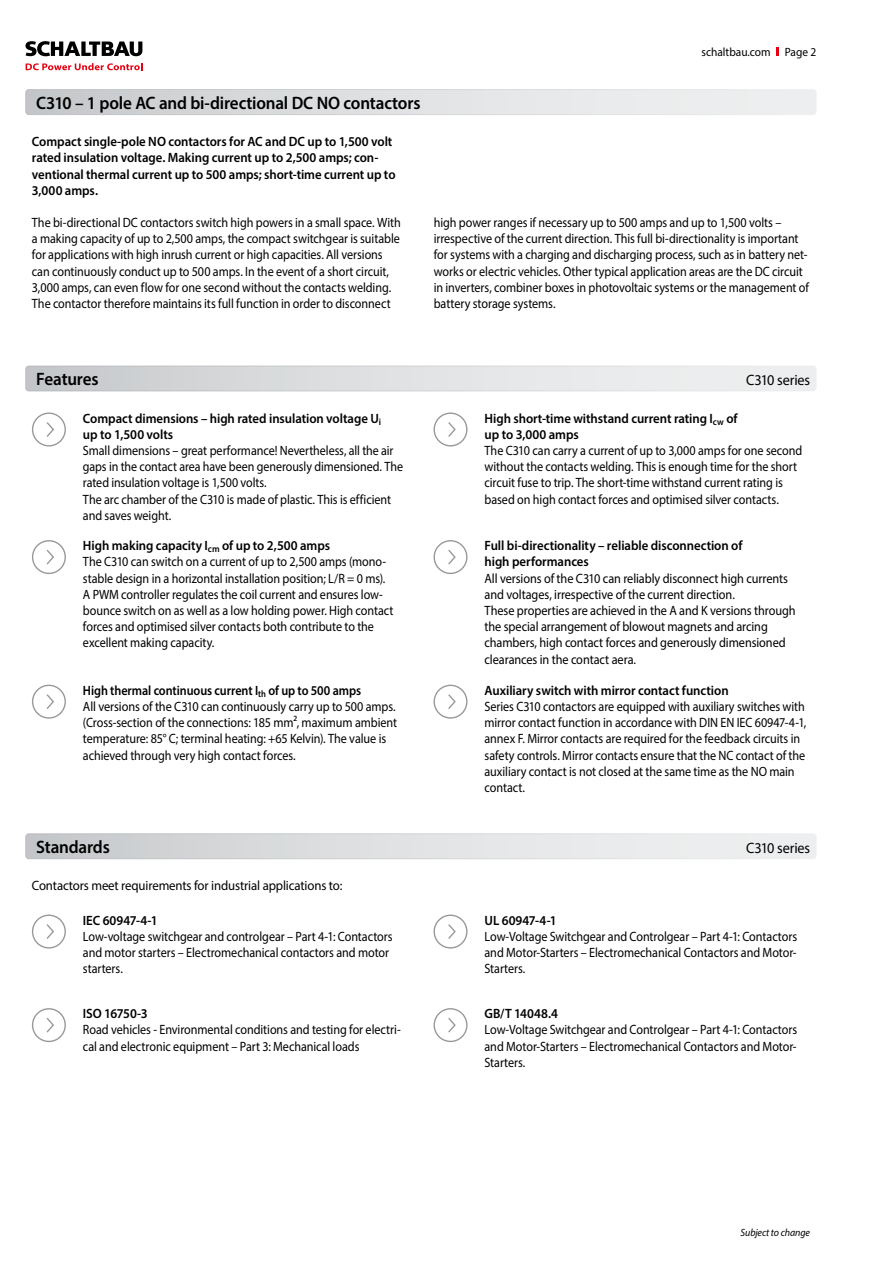
<style>
.page{position:relative;width:893px;height:1263px;background:#fff}
.page>*{position:absolute;margin:0;border:0;box-sizing:border-box;transform-origin:0 0}
.t1{font:600 18px "Myriad Pro";letter-spacing:-.01em;color:#000;scale:.95 1}
.t2{font:15px "Myriad Pro";letter-spacing:-.01em;color:#000;scale:.95 1}
.t3{font:13.5px/16.2px "Myriad Pro";letter-spacing:-.005em;color:#000;scale:.9 1}
.t4{font:13.5px/16.2px "Myriad Pro";letter-spacing:-.005em;color:#000;scale:.91 1}
.t5{font:600 13.5px/16.2px "Myriad Pro";letter-spacing:-.005em;color:#000;scale:.95 1}
.t6{font:13.5px "Myriad Pro";letter-spacing:-.005em;color:#000;scale:.95 1}
.t7{font:600 13.5px "Myriad Pro";letter-spacing:-.025em;color:#000;scale:.95 1}
.t8{font:12px "Myriad Pro";color:#000;scale:.95 1}
.t9{font:italic 10.5px "Myriad Pro";letter-spacing:-.01em;color:#000;scale:.95 1}
.s1{font-weight:600}
.s2{color:#fff}
</style>
<div class="page">
<svg style="left:26px;top:63px;width:116px;height:7px"></svg>
<svg style="left:26px;top:41px;width:116px;height:15px"></svg>
<svg style="left:776px;top:48px;width:3px;height:8px"></svg>
<svg style="left:32px;top:412px;width:34px;height:34px"></svg>
<svg style="left:32px;top:540px;width:34px;height:34px"></svg>
<svg style="left:32px;top:685px;width:34px;height:34px"></svg>
<svg style="left:433px;top:412px;width:35px;height:34px"></svg>
<svg style="left:433px;top:540px;width:35px;height:34px"></svg>
<svg style="left:433px;top:685px;width:35px;height:34px"></svg>
<svg style="left:32px;top:914px;width:34px;height:34px"></svg>
<svg style="left:32px;top:1008px;width:34px;height:34px"></svg>
<svg style="left:433px;top:914px;width:35px;height:34px"></svg>
<svg style="left:433px;top:1008px;width:35px;height:34px"></svg>
<svg style="left:26px;top:366px;width:788px;height:25px;background:#dee0e1"></svg>
<div style="left:26px;top:366px;width:790px;height:25px;border:1px solid #fff;border-radius:3px"></div>
<svg style="left:26px;top:835px;width:788px;height:24px;background:#dee0e1"></svg>
<div style="left:26px;top:833px;width:790px;height:26px;border:1px solid #fff;border-radius:3px"></div>
<svg style="left:28px;top:91px;width:786px;height:22px;background:#dee0e1"></svg>
<div style="left:26px;top:89px;width:790px;height:26px;border:1px solid #fff;border-radius:3px"></div>
<p class="t8" style="left:701px;top:45px;width:123px">schaltbau.com Page 2</p>
<h1 class="t1" style="left:36px;top:91px;width:406px">C310 – 1 pole AC and bi-directional DC NO contactors</h1>
<p class="t5" style="left:32px;top:133px;width:384px">Compact single-pole NO contactors for AC and DC up to 1,500 volt rated insulation voltage. Making current up to 2,500 amps; con&shy;ventional thermal current up to 500 amps; short-time current up to 3,000 amps.</p>
<p class="t3" style="left:32px;top:214px;width:411px">The bi-directional DC contactors switch high powers in a small space. With a making capacity of up to 2,500 amps, the compact switchgear is suitable for applications with high inrush current or high capacities. All versions can continuously conduct up to 500 amps. In the event of a short circuit, 3,000 amps, can even flow for one second without the contacts welding.<br>The contactor therefore maintains its full function in order to disconnect</p>
<p class="t3" style="left:434px;top:214px;width:419px">high power ranges if necessary up to 500 amps and up to 1,500 volts – irrespective of the current direction. This full bi-directionality is important for systems with a charging and discharging process, such as in battery net&shy;works or electric vehicles. Other typical application areas are the DC circuit in inverters, combiner boxes in photovoltaic systems or the management of battery storage systems.</p>
<h1 class="t1" style="left:36px;top:368px;width:67px">Features</h1>
<p class="t2" style="left:746px;top:371px;width:69px">C310 series</p>
<p class="t5" style="left:83px;top:410px;width:315px">Compact dimensions – high rated insulation voltage U<sub>i </sub>up to 1,500 volts</p>
<p class="t3" style="left:83px;top:442px;width:357px">Small dimensions – great performance! Nevertheless, all the air gaps in the contact area have been generously dimensioned. The rated insulation voltage is 1,500 volts.<br>The arc chamber of the C310 is made of plastic. This is efficient and saves weight.</p>
<p class="t3" style="left:83px;top:537px;width:347px"><span class="s1">High making capacity I</span><sub>cm</sub> <span class="s1">of up to 2,500 amps<br></span>The C310 can switch on a current of up to 2,500 amps (mono&shy;stable design in a horizontal installation position; L/R = 0 ms).<br>A PWM controller regulates the coil current and ensures low&shy;bounce switch on as well as a low holding power. High contact forces and optimised silver contacts both contribute to the excellent making capacity.</p>
<p class="t4" style="left:83px;top:682px;width:347px"><span class="s1">High thermal continuous current I</span><sub>th</sub> <span class="s1">of up to 500 amps<br></span>All versions of the C310 can continuously carry up to 500 amps. (Cross-section of the connections: 185 mm², maximum ambient temperature: 85° C; terminal heating: +65 Kelvin). The value is achieved through very high contact forces.</p>
<p class="t5" style="left:485px;top:410px;width:268px">High short-time withstand current rating I<sub>cw</sub> of up to 3,000 amps</p>
<p class="t3" style="left:485px;top:442px;width:355px">The C310 can carry a current of up to 3,000 amps for one second without the contacts welding. This is enough time for the short circuit fuse to trip. The short-time withstand current rating is based on high contact forces and optimised silver contacts.</p>
<p class="t5" style="left:485px;top:537px;width:273px">Full bi-directionality – reliable disconnection of high performances</p>
<p class="t4" style="left:485px;top:570px;width:343px">All versions of the C310 can reliably disconnect high currents and voltages, irrespective of the current direction.<br>These properties are achieved in the A and K versions through the special arrangement of blowout magnets and arcing chambers, high contact forces and generously dimensioned clearances in the contact aera.</p>
<p class="t5" style="left:485px;top:682px;width:258px">Auxiliary switch with mirror contact function</p>
<p class="t3" style="left:485px;top:698px;width:359px">Series C310 contactors are equipped with auxiliary switches with mirror contact function in accordance with DIN EN IEC 60947-4-1, annex F. Mirror contacts are required for the feedback circuits in safety controls. Mirror contacts ensure that the NC contact of the auxiliary contact is not closed at the same time as the NO main contact.</p>
<h1 class="t1" style="left:36px;top:835px;width:79px">Standards</h1>
<p class="t2" style="left:746px;top:839px;width:69px">C310 series</p>
<p class="t6" style="left:32px;top:877px;width:328px">Contactors meet requirements for industrial applications to:</p>
<p class="t5" style="left:83px;top:912px;width:80px">IEC 60947-4-1</p>
<p class="t3" style="left:83px;top:928px;width:346px">Low-voltage switchgear and controlgear – Part 4-1: Contactors and motor starters – Electromechanical contactors and motor starters.</p>
<p class="t7" style="left:83px;top:1005px;width:70px">ISO 16750-3</p>
<p class="t3" style="left:83px;top:1021px;width:355px">Road vehicles - Environmental conditions and testing for electri&shy;cal and electronic equipment – Part 3: Mechanical loads</p>
<p class="t5" style="left:485px;top:912px;width:77px">UL 60947-4-1</p>
<p class="t3" style="left:485px;top:928px;width:349px;text-align:justify">Low-Voltage Switchgear and Controlgear – Part 4-1: Contactors and Motor-Starters – Electromechanical Contactors and Motor-Starters.</p>
<p class="t5" style="left:485px;top:1005px;width:79px">GB/T 14048.4</p>
<p class="t3" style="left:485px;top:1021px;width:349px;text-align:justify">Low-Voltage Switchgear and Controlgear – Part 4-1: Contactors and Motor-Starters – Electromechanical Contactors and Motor-Starters.<span class="s2">1</span></p>
<p class="t9" style="left:741px;top:1226px;width:75px">Subject to change</p>
</div>
